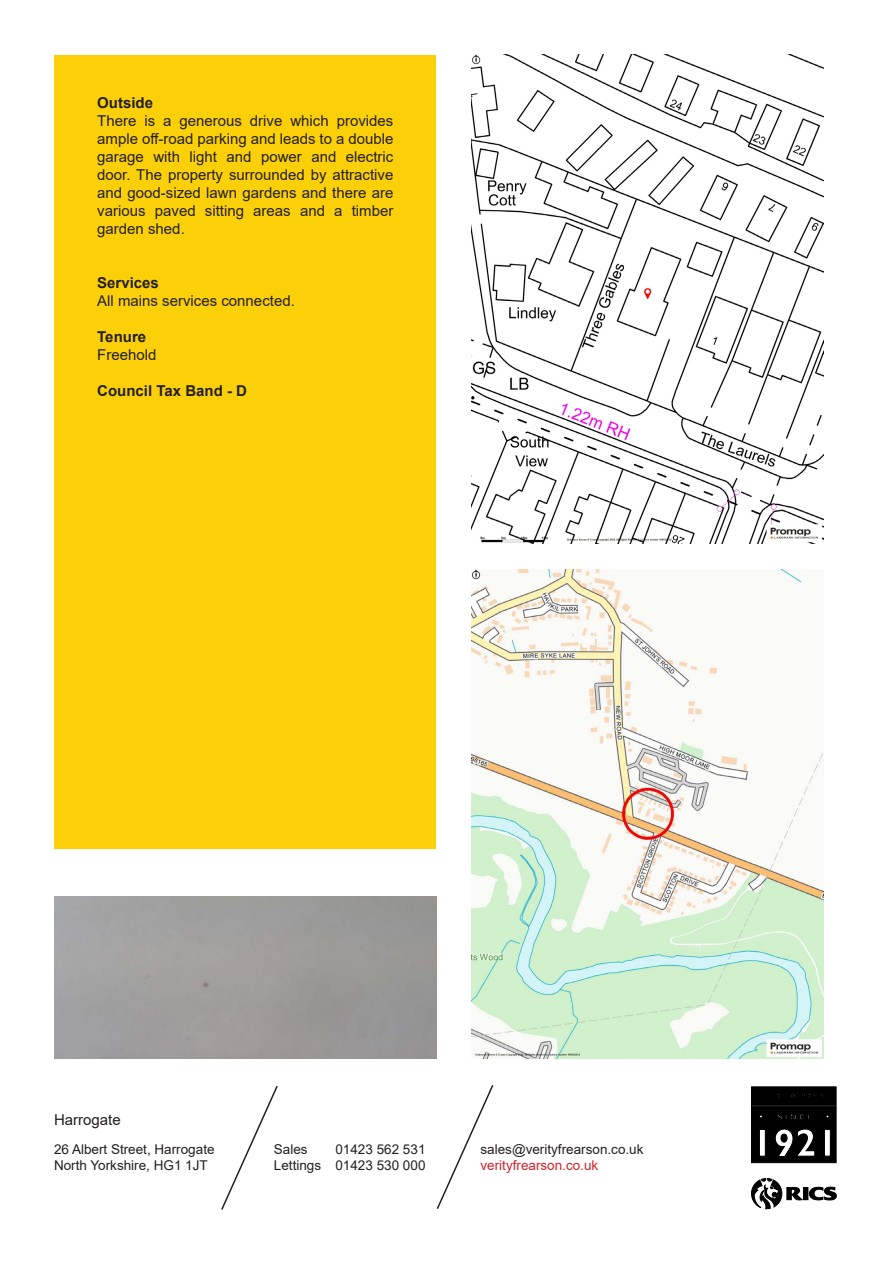
<style>
.page{position:relative;width:893px;height:1263px;background:#fff}
.page>*{position:absolute;margin:0;border:0;box-sizing:border-box;transform-origin:0 0}
.t1{font:15px/18px "Arial";color:#231f20;text-align:justify}
.t2{font:700 15px "Arial";color:#231f20}
.t3{font:13.5px "Arial";color:#231f20}
.t4{font:13.5px "Arial";color:#d1232a}
</style>
<div class="page">
<div style="left:55px;top:55px;width:381px;height:793px;background:#fcd008"></div>
<img style="left:472px;top:54px;width:352px;height:489px">
<img style="left:472px;top:570px;width:352px;height:489px">
<svg style="left:221px;top:1085px;width:57px;height:125px"></svg>
<svg style="left:436px;top:1085px;width:58px;height:124px"></svg>
<svg style="left:751px;top:1086px;width:86px;height:77px;background:#1d1d1d"></svg>
<svg style="left:809px;top:1186px;width:28px;height:15px"></svg>
<div style="left:803px;top:1187px;width:5px;height:13px;background:#000"></div>
<svg style="left:751px;top:1178px;width:52px;height:31px"></svg>
<p class="t2" style="left:97px;top:92px;width:57px">Outside</p>
<p class="t1" style="left:97px;top:112px;width:298px">There is a generous drive which provides ample off-road parking and leads to a double garage with light and power and electric door. The property surrounded by attractive and good-sized lawn gardens and there are various paved sitting areas and a timber garden shed.</p>
<p class="t2" style="left:97px;top:272px;width:63px">Services</p>
<p class="t1" style="left:97px;top:292px;width:199px">All mains services connected.</p>
<p class="t2" style="left:97px;top:326px;width:50px">Tenure</p>
<p class="t1" style="left:97px;top:346px;width:61px">Freehold</p>
<p class="t2" style="left:97px;top:380px;width:151px">Council Tax Band - D</p>
<p class="t1" style="left:54px;top:1111px;width:68px">Harrogate</p>
<p class="t3" style="left:54px;top:1140px;width:162px">26 Albert Street, Harrogate</p>
<p class="t3" style="left:54px;top:1156px;width:155px">North Yorkshire, HG1 1JT</p>
<p class="t3" style="left:274px;top:1140px;width:35px">Sales</p>
<p class="t3" style="left:335px;top:1140px;width:92px">01423 562 531</p>
<p class="t3" style="left:274px;top:1156px;width:153px">Lettings 01423 530 000</p>
<p class="t3" style="left:480px;top:1140px;width:164px">sales@verityfrearson.co.uk</p>
<p class="t4" style="left:480px;top:1156px;width:119px">verityfrearson.co.uk</p>
</div>
